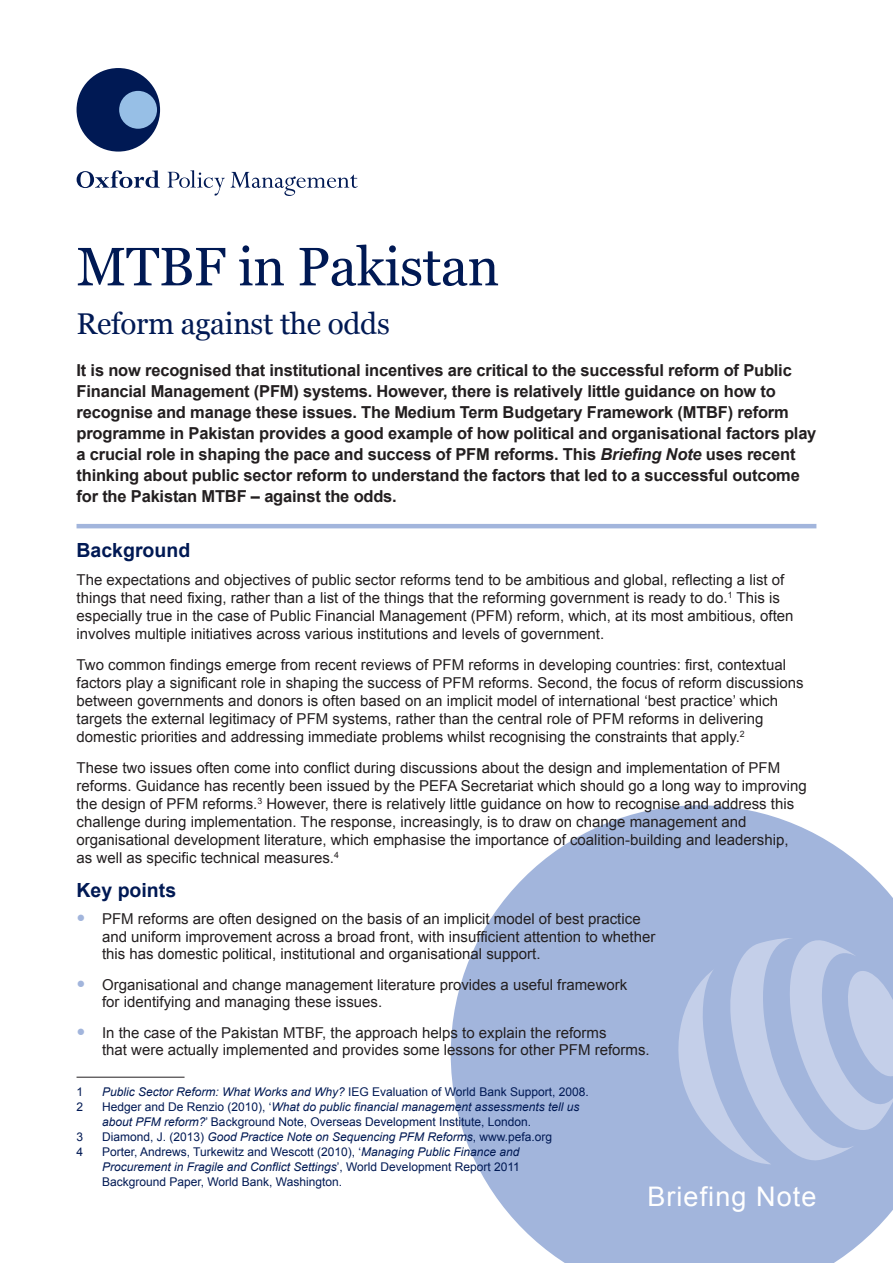
<style>
.page{position:relative;width:893px;height:1263px;background:#fff}
.page>*{position:absolute;margin:0;border:0;box-sizing:border-box;transform-origin:0 0}
.t1{font:54px "Georgia";letter-spacing:-.01em;color:#001954}
.t2{font:30px "Georgia";letter-spacing:-.01em;color:#001954}
.t3{font:27px "Arial";letter-spacing:.04em;color:#fff}
.t4{font:700 19.5px "Arial";color:#001954}
.t5{font:700 16.5px/21px "Arial";letter-spacing:-.01em;color:#231f20}
.t6{font:15px/18px "Arial";color:#231f20}
.t7{font:12px/15px "Arial";color:#001954}
.t8{font:italic 12px "Arial";color:#001954}
.s1{font-style:italic}
.s2{font-size:25.5px;color:#a2b5dc}
.s3{font-style:normal}
</style>
<div class="page">
<svg style="left:451px;top:805px;width:442px;height:458px;fill:#a2b5dc"></svg>
<svg style="left:670px;top:934px;width:223px;height:230px"></svg>
<hr style="left:77px;top:1077px;width:108px;height:1px;background:#231f20">
<svg style="left:77px;top:170px;width:83px;height:18px"></svg>
<svg style="left:231px;top:172px;width:127px;height:24px"></svg>
<svg style="left:168px;top:170px;width:57px;height:26px"></svg>
<div style="left:77px;top:68px;width:83px;height:84px;background:#001954;border-radius:50%"></div>
<div style="left:119px;top:91px;width:38px;height:38px;background:#97bfe6;border-radius:50%"></div>
<hr style="left:77px;top:524px;width:739px;height:4px;background:#a2b5dc">
<h1 class="t1" style="left:77px;top:234px;width:424px">MTBF in Pakistan</h1>
<h2 class="t2" style="left:77px;top:305px;width:315px">Reform against the odds</h2>
<p class="t5" style="left:77px;top:360px;width:741px">It is now recognised that institutional incentives are critical to the successful reform of Public Financial Management (PFM) systems. However, there is relatively little guidance on how to recognise and manage these issues. The Medium Term Budgetary Framework (MTBF) reform programme in Pakistan provides a good example of how political and organisational factors play a crucial role in shaping the pace and success of PFM reforms. This <span class="s1">Briefing Note</span> uses recent thinking about public sector reform to understand the factors that led to a successful outcome for the Pakistan MTBF – against the odds.</p>
<h3 class="t4" style="left:77px;top:540px;width:115px">Background</h3>
<p class="t6" style="left:77px;top:571px;width:718px">The expectations and objectives of public sector reforms tend to be ambitious and global, reflecting a list of things that need fixing, rather than a list of the things that the reforming government is ready to do.<sup>1</sup> This is especially true in the case of Public Financial Management (PFM) reform, which, at its most ambitious, often involves multiple initiatives across various institutions and levels of government.</p>
<p class="t6" style="left:77px;top:656px;width:728px">Two common findings emerge from recent reviews of PFM reforms in developing countries: first, contextual factors play a significant role in shaping the success of PFM reforms. Second, the focus of reform discussions between governments and donors is often based on an implicit model of international ‘best practice’ which targets the external legitimacy of PFM systems, rather than the central role of PFM reforms in delivering domestic priorities and addressing immediate problems whilst recognising the constraints that apply.<sup>2</sup></p>
<p class="t6" style="left:77px;top:758px;width:732px">These two issues often come into conflict during discussions about the design and implementation of PFM reforms. Guidance has recently been issued by the PEFA Secretariat which should go a long way to improving the design of PFM reforms.<sup>3</sup> However, there is relatively little guidance on how to recognise and address this challenge during implementation. The response, increasingly, is to draw on change management and organisational development literature, which emphasise the importance of coalition-building and leadership, as well as specific technical measures.<sup>4</sup></p>
<h3 class="t4" style="left:77px;top:879px;width:101px">Key points</h3>
<p class="t6" style="left:102px;top:910px;width:555px;text-indent:-26px"><span class="s2">•</span> PFM reforms are often designed on the basis of an implicit model of best practice and uniform improvement across a broad front, with insufficient attention to whether this has domestic political, institutional and organisational support.</p>
<p class="t6" style="left:102px;top:975px;width:527px;text-indent:-26px"><span class="s2">•</span> Organisational and change management literature provides a useful framework for identifying and managing these issues.</p>
<p class="t6" style="left:102px;top:1023px;width:549px;text-indent:-26px"><span class="s2">•</span> In the case of the Pakistan MTBF, the approach helps to explain the reforms<br>that were actually implemented and provides some lessons for other PFM reforms.</p>
<p class="t7" style="left:77px;top:1085px;width:8px">1</p>
<p class="t7" style="left:102px;top:1085px;width:488px"><span class="s1">Public Sector Reform: What Works and Why?</span> IEG Evaluation of World Bank Support, 2008.</p>
<p class="t7" style="left:77px;top:1100px;width:8px">2</p>
<p class="t7" style="left:102px;top:1100px;width:479px">Hedger and De Renzio (2010), ‘<span class="s1">What do public financial management assessments tell us about PFM reform?</span>’ Background Note, Overseas Development Institute, London.</p>
<p class="t7" style="left:77px;top:1130px;width:8px">3</p>
<p class="t8" style="left:102px;top:1130px;width:452px"><span class="s3">Diamond, J. (2013)</span> Good Practice Note on Sequencing PFM Reforms<span class="s3">, www.pefa.org</span></p>
<p class="t7" style="left:77px;top:1145px;width:8px">4</p>
<p class="t7" style="left:102px;top:1145px;width:419px;text-align:justify">Porter, Andrews, Turkewitz and Wescott (2010), ‘<span class="s1">Managing Public Finance and Procurement in Fragile and Conflict Settings</span>’, World Development Report 2011<br>Background Paper, World Bank, Washington.</p>
<h3 class="t3" style="left:647px;top:1181px;width:171px">Briefing Note</h3>
</div>
